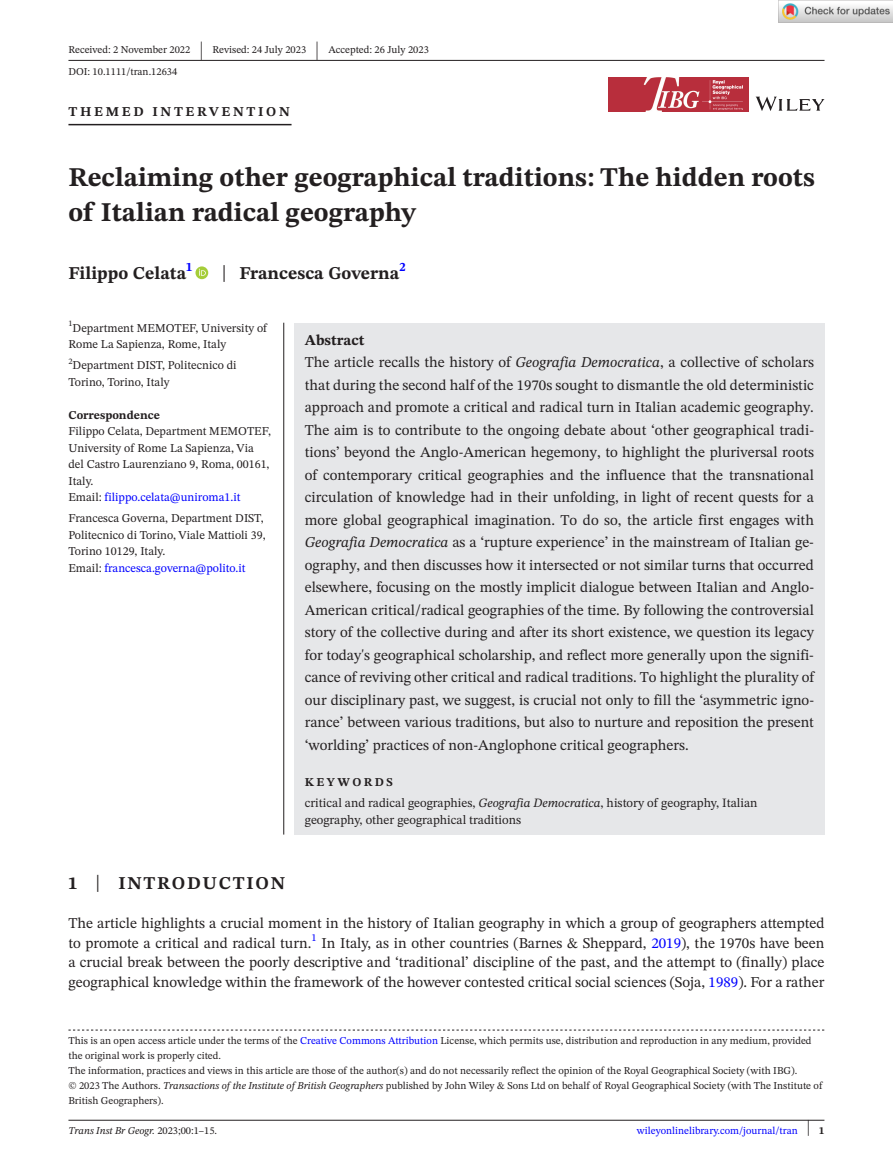
<style>
.page{position:relative;width:893px;height:1174px;background:#fff}
.page>*{position:absolute;margin:0;border:0;box-sizing:border-box;transform-origin:0 0}
.t1{font:700 27px/34.5px "STIX Two Text";color:#231f20}
.t2{font:25.65px "STIX Two Text";color:#231f20;scale:.49 1}
.t3{font:700 18px "STIX Two Text";color:#231f20}
.t4{font:700 18px "STIX Two Text";letter-spacing:.1em;color:#231f20}
.t5{font:15px/22.5px "STIX Two Text";color:#231f20}
.t6{font:700 13.5px "STIX Two Text";letter-spacing:.2em;color:#231f20}
.t7{font:12.75px/17.2px "STIX Two Text";color:#231f20}
.t8{font:12px/16.5px "STIX Two Text";color:#231f20}
.t9{font:700 12px "STIX Two Text";color:#231f20}
.t10{font:700 12px "STIX Two Text";letter-spacing:.2em;color:#231f20}
.t11{font:10.5px/15px "STIX Two Text";color:#231f20}
.t12{font:10.5px "STIX Two Text";color:#00f}
.t13{font:italic 10.5px "STIX Two Text";color:#231f20}
.s1{font-weight:400;font-size:23.4px}
.s2{color:#00f}
.s3{font-weight:700}
.s4{font-style:italic}
.s5{font-weight:400;font-size:23.7px}
.s6{font-style:normal}
.s7{font-size:22.2px;color:#231f20}
.s8{font-weight:700;color:#231f20}
</style>
<div class="page">
<hr style="left:68px;top:1119px;width:756px;height:1px;background:#231f20">
<svg style="left:756px;top:97px;width:68px;height:14px"></svg>
<img style="left:608px;top:77px;width:140px;height:34px">
<img style="left:703px;top:80px;width:40px;height:30px">
<hr style="left:68px;top:60px;width:756px;height:1px;background:#231f20">
<hr style="left:68px;top:124px;width:224px;height:1px;background:#231f20">
<svg style="left:195px;top:266px;width:13px;height:13px"></svg>
<svg style="left:199px;top:269px;width:7px;height:7px"></svg>
<svg style="left:68px;top:1029px;width:756px;height:1px"></svg>
<div style="left:294px;top:323px;width:530px;height:511px;background:#e6e7e9"></div>
<hr style="left:283px;top:323px;width:1px;height:511px;background:#231f20">
<img style="left:779px;top:0;width:114px;height:23px">
<p class="t11" style="left:68px;top:42px;width:123px">Received: 2 November 2022</p>
<h2 class="t2" style="left:200px;top:32px;width:8px">|</h2>
<p class="t11" style="left:213px;top:42px;width:95px">Revised: 24 July 2023</p>
<h2 class="t2" style="left:316px;top:32px;width:8px">|</h2>
<p class="t11" style="left:328px;top:42px;width:102px">Accepted: 26 July 2023</p>
<p class="t11" style="left:68px;top:64px;width:110px">DOI: 10.1111/tran.12634</p>
<p class="t6" style="left:68px;top:101px;width:223px">THEMED INTERVENTION</p>
<h1 class="t1" style="left:68px;top:161px;width:748px">Reclaiming other geographical traditions: The hidden roots of Italian radical geography</h1>
<p class="t3" style="left:68px;top:260px;width:126px">Filippo Celata<sup>1</sup></p>
<p class="t3" style="left:222px;top:260px;width:185px"><span class="s1">|</span> Francesca Governa<sup>2</sup></p>
<p class="t8" style="left:68px;top:319px;width:200px"><sup>1</sup>Department MEMOTEF, University of<br>Rome La Sapienza, Rome, Italy</p>
<p class="t8" style="left:68px;top:357px;width:170px"><sup>2</sup>Department DIST, Politecnico di<br>Torino, Torino, Italy</p>
<p class="t9" style="left:68px;top:406px;width:93px">Correspondence</p>
<p class="t8" style="left:68px;top:423px;width:204px">Filippo Celata, Department MEMOTEF,<br>University of Rome La Sapienza, Via del Castro Laurenziano 9, Roma, 00161,<br>Italy.<br>Email: <span class="s2">filippo.celata@uniroma1.it</span></p>
<p class="t8" style="left:68px;top:510px;width:199px">Francesca Governa, Department DIST, Politecnico di Torino, Viale Mattioli 39, Torino 10129, Italy.<br>Email: <span class="s2">francesca.governa@polito.it</span></p>
<p class="t5" style="left:305px;top:328px;width:511px"><span class="s3">Abstract<br></span>The article recalls the history of <span class="s4">Geografia Democratica</span>, a collective of scholars that during the second half of the 1970s sought to dismantle the old deterministic approach and promote a critical and radical turn in Italian academic geography.<br>The aim is to contribute to the ongoing debate about ‘other geographical tradi&shy;tions’ beyond the Anglo-American hegemony, to highlight the pluriversal roots of contemporary critical geographies and the influence that the transnational circulation of knowledge had in their unfolding, in light of recent quests for a more global geographical imagination. To do so, the article first engages with <span class="s4">Geografia Democratica</span> as a ‘rupture experience’ in the mainstream of Italian ge&shy;ography, and then discusses how it intersected or not similar turns that occurred elsewhere, focusing on the mostly implicit dialogue between Italian and Anglo-American critical/radical geographies of the time. By following the controversial story of the collective during and after its short existence, we question its legacy for today's geographical scholarship, and reflect more generally upon the signifi&shy;cance of reviving other critical and radical traditions. To highlight the plurality of our disciplinary past, we suggest, is crucial not only to fill the ‘asymmetric igno&shy;rance’ between various traditions, but also to nurture and reposition the present ‘worlding’ practices of non-Anglophone critical geographers.</p>
<p class="t10" style="left:305px;top:773px;width:90px">KEYWORDS</p>
<p class="t7" style="left:305px;top:794px;width:454px">critical and radical geographies, <span class="s4">Geografia Democratica</span>, history of geography, Italian geography, other geographical traditions</p>
<p class="t4" style="left:68px;top:870px;width:218px">1 <span class="s5">|</span> INTRODUCTION</p>
<p class="t5" style="left:68px;top:913px;width:757px;line-height:19.5px">The article highlights a crucial moment in the history of Italian geography in which a group of geographers attempted to promote a critical and radical turn.</p>
<p class="t12" style="left:311px;top:930px;width:7px">1</p>
<p class="t5" style="left:68px;top:933px;width:758px;line-height:19.5px;text-align:justify;text-indent:253px">In Italy, as in other countries (Barnes &amp; Sheppard, <span class="s2">2019</span>), the 1970s have been a crucial break between the poorly descriptive and ‘traditional’ discipline of the past, and the attempt to (finally) place geographical knowledge within the framework of the however contested critical social sciences (Soja, <span class="s2">1989</span>). For a rather</p>
<p class="t11" style="left:68px;top:1033px;width:755px">This is an open access article under the terms of the <span class="s2">Creative Commons Attribution</span> License, which permits use, distribution and reproduction in any medium, provided the original work is properly cited.<br>The information, practices and views in this article are those of the author(s) and do not necessarily reflect the opinion of the Royal Geographical Society (with IBG).<br>© 2023 The Authors. <span class="s4">Transactions of the Institute of British Geographers</span> published by John Wiley &amp; Sons Ltd on behalf of Royal Geographical Society (with The Institute of British Geographers).</p>
<p class="t13" style="left:68px;top:1123px;width:150px">Trans Inst Br Geogr. <span class="s6">2023;00:1–15.</span></p>
<p class="t12" style="left:637px;top:1123px;width:189px">wileyonlinelibrary.com/journal/tran <span class="s7">|</span> <span class="s8">1</span></p>
</div>
